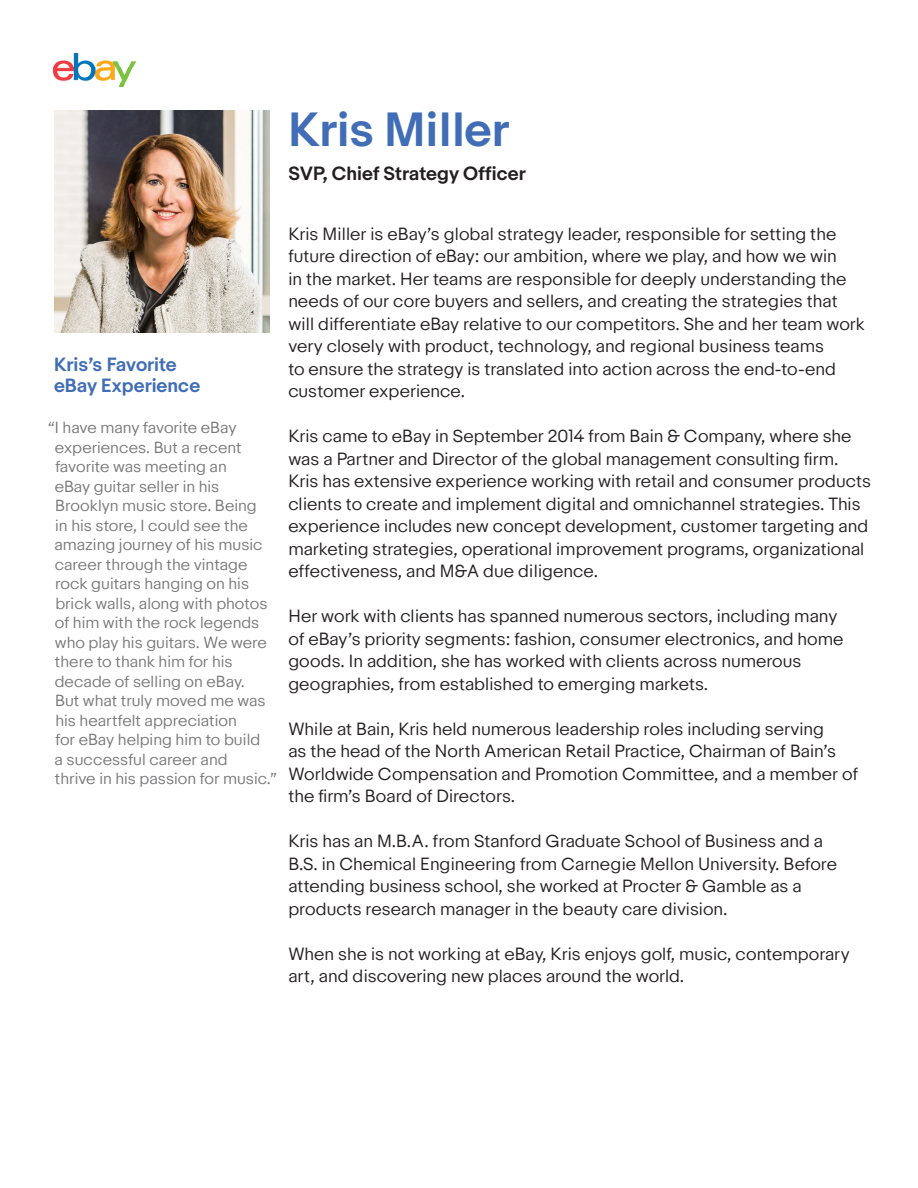
<style>
.page{position:relative;width:918px;height:1188px;background:#fff}
.page>*{position:absolute;margin:0;border:0;box-sizing:border-box;transform-origin:0 0}
.t1{font:600 45px "Market Sans";color:#406db5}
.t2{font:600 18px/21.6px "Market Sans";color:#406db5}
.t3{font:600 18px "Market Sans";color:#231f20}
.t4{font:300 16.5px/22.5px "Market Sans";color:#231f20}
.t5{font:300 15px/19.5px "Market Sans";color:#787779}
</style>
<div class="page">
<img style="left:54px;top:53px;width:82px;height:33px">
<img style="left:54px;top:111px;width:216px;height:221px">
<p class="t1" style="left:288px;top:103px;width:223px">Kris Miller</p>
<p class="t3" style="left:288px;top:163px;width:239px">SVP, Chief Strategy Officer</p>
<p class="t2" style="left:54px;top:354px;width:148px">Kris’s Favorite eBay Experience</p>
<p class="t5" style="left:55px;top:418px;width:224px;text-indent:-7px">“I have many favorite eBay experiences. But a recent favorite was meeting an<br>eBay guitar seller in his<br>Brooklyn music store. Being<br>in his store, I could see the amazing journey of his music career through the vintage rock guitars hanging on his brick walls, along with photos of him with the rock legends who play his guitars. We were there to thank him for his decade of selling on eBay.<br>But what truly moved me was his heartfelt appreciation<br>for eBay helping him to build<br>a successful career and<br>thrive in his passion for music.”</p>
<p class="t4" style="left:288px;top:223px;width:578px">Kris Miller is eBay’s global strategy leader, responsible for setting the future direction of eBay: our ambition, where we play, and how we win<br>in the market. Her teams are responsible for deeply understanding the needs of our core buyers and sellers, and creating the strategies that will differentiate eBay relative to our competitors. She and her team work very closely with product, technology, and regional business teams<br>to ensure the strategy is translated into action across the end-to-end customer experience.</p>
<p class="t4" style="left:288px;top:425px;width:584px">Kris came to eBay in September 2014 from Bain &amp; Company, where she was a Partner and Director of the global management consulting firm.<br>Kris has extensive experience working with retail and consumer products clients to create and implement digital and omnichannel strategies. This experience includes new concept development, customer targeting and marketing strategies, operational improvement programs, organizational effectiveness, and M&amp;A due diligence.</p>
<p class="t4" style="left:288px;top:605px;width:557px">Her work with clients has spanned numerous sectors, including many of eBay’s priority segments: fashion, consumer electronics, and home goods. In addition, she has worked with clients across numerous geographies, from established to emerging markets.</p>
<p class="t4" style="left:288px;top:718px;width:571px">While at Bain, Kris held numerous leadership roles including serving<br>as the head of the North American Retail Practice, Chairman of Bain’s Worldwide Compensation and Promotion Committee, and a member of the firm’s Board of Directors.</p>
<p class="t4" style="left:288px;top:830px;width:550px">Kris has an M.B.A. from Stanford Graduate School of Business and a B.S. in Chemical Engineering from Carnegie Mellon University. Before attending business school, she worked at Procter &amp; Gamble as a products research manager in the beauty care division.</p>
<p class="t4" style="left:288px;top:943px;width:563px">When she is not working at eBay, Kris enjoys golf, music, contemporary art, and discovering new places around the world.</p>
</div>
